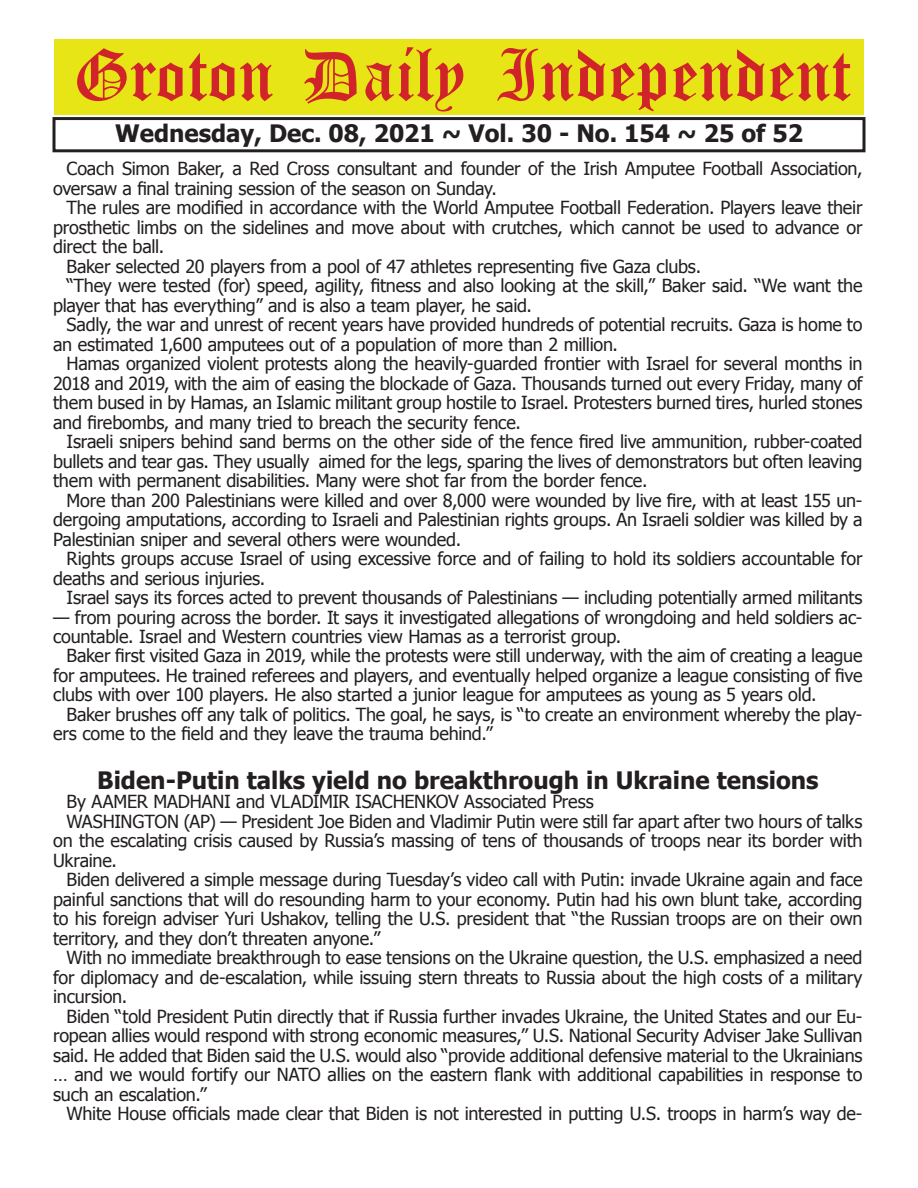
<style>
.page{position:relative;width:918px;height:1188px;background:#fff}
.page>*{position:absolute;margin:0;border:0;box-sizing:border-box;transform-origin:0 0}
.t1{font:54px "Old English Five";color:#d1232a}
.t2{font:700 24px "Tahoma";color:#231f20}
.t3{font:18px/19.5px "Tahoma";letter-spacing:-.01em;color:#231f20}
</style>
<div class="page">
<div style="left:52px;top:117px;width:814px;height:35px;border:3px solid #231f20"></div>
<div style="left:54px;top:40px;width:810px;height:75px;background:#e7e515"></div>
<h1 class="t1" style="left:73px;top:50px;width:779px">Groton Daily Independent</h1>
<h2 class="t2" style="left:115px;top:116px;width:689px">Wednesday, Dec. 08, 2021 ~ Vol. 30 - No. 154 ~ 25 of 52</h2>
<p class="t3" style="left:53px;top:158px;width:811px;text-indent:14px">Coach Simon Baker, a Red Cross consultant and founder of the Irish Amputee Football Association, oversaw a final training session of the season on Sunday.</p>
<p class="t3" style="left:67px;top:197px;width:797px">The rules are modified in accordance with the World Amputee Football Federation. Players leave their</p>
<p class="t3" style="left:53px;top:217px;width:811px">prosthetic limbs on the sidelines and move about with crutches, which cannot be used to advance or</p>
<p class="t3" style="left:53px;top:236px;width:113px">direct the ball.</p>
<p class="t3" style="left:67px;top:255px;width:636px">Baker selected 20 players from a pool of 47 athletes representing five Gaza clubs.</p>
<p class="t3" style="left:67px;top:275px;width:797px">“They were tested (for) speed, agility, fitness and also looking at the skill,” Baker said. “We want the</p>
<p class="t3" style="left:53px;top:294px;width:480px">player that has everything” and is also a team player, he said.</p>
<p class="t3" style="left:67px;top:314px;width:797px">Sadly, the war and unrest of recent years have provided hundreds of potential recruits. Gaza is home to</p>
<p class="t3" style="left:53px;top:333px;width:566px">an estimated 1,600 amputees out of a population of more than 2 million.</p>
<p class="t3" style="left:67px;top:353px;width:797px">Hamas organized violent protests along the heavily-guarded frontier with Israel for several months in</p>
<p class="t3" style="left:53px;top:372px;width:811px">2018 and 2019, with the aim of easing the blockade of Gaza. Thousands turned out every Friday, many of</p>
<p class="t3" style="left:53px;top:392px;width:811px">them bused in by Hamas, an Islamic militant group hostile to Israel. Protesters burned tires, hurled stones</p>
<p class="t3" style="left:53px;top:411px;width:469px">and firebombs, and many tried to breach the security fence.</p>
<p class="t3" style="left:67px;top:431px;width:797px">Israeli snipers behind sand berms on the other side of the fence fired live ammunition, rubber-coated</p>
<p class="t3" style="left:53px;top:450px;width:811px">bullets and tear gas. They usually aimed for the legs, sparing the lives of demonstrators but often leaving</p>
<p class="t3" style="left:53px;top:470px;width:596px">them with permanent disabilities. Many were shot far from the border fence.</p>
<p class="t3" style="left:67px;top:489px;width:797px">More than 200 Palestinians were killed and over 8,000 were wounded by live fire, with at least 155 un-</p>
<p class="t3" style="left:53px;top:509px;width:811px">dergoing amputations, according to Israeli and Palestinian rights groups. An Israeli soldier was killed by a</p>
<p class="t3" style="left:53px;top:528px;width:410px">Palestinian sniper and several others were wounded.</p>
<p class="t3" style="left:67px;top:548px;width:797px">Rights groups accuse Israel of using excessive force and of failing to hold its soldiers accountable for</p>
<p class="t3" style="left:53px;top:567px;width:214px">deaths and serious injuries.</p>
<p class="t3" style="left:67px;top:587px;width:797px">Israel says its forces acted to prevent thousands of Palestinians — including potentially armed militants</p>
<p class="t3" style="left:53px;top:606px;width:811px">— from pouring across the border. It says it investigated allegations of wrongdoing and held soldiers ac&shy;countable. Israel and Western countries view Hamas as a terrorist group.</p>
<p class="t3" style="left:53px;top:645px;width:811px;text-align:justify;text-indent:14px">Baker first visited Gaza in 2019, while the protests were still underway, with the aim of creating a league for amputees. He trained referees and players, and eventually helped organize a league consisting of five clubs with over 100 players. He also started a junior league for amputees as young as 5 years old.</p>
<p class="t3" style="left:53px;top:704px;width:811px;text-indent:14px">Baker brushes off any talk of politics. The goal, he says, is “to create an environment whereby the play&shy;ers come to the field and they leave the trauma behind.”</p>
<h2 class="t2" style="left:97px;top:763px;width:723px">Biden-Putin talks yield no breakthrough in Ukraine tensions</h2>
<p class="t3" style="left:67px;top:791px;width:529px">By AAMER MADHANI and VLADIMIR ISACHENKOV Associated Press</p>
<p class="t3" style="left:67px;top:811px;width:797px">WASHINGTON (AP) — President Joe Biden and Vladimir Putin were still far apart after two hours of talks</p>
<p class="t3" style="left:53px;top:830px;width:811px">on the escalating crisis caused by Russia’s massing of tens of thousands of troops near its border with</p>
<p class="t3" style="left:53px;top:850px;width:65px">Ukraine.</p>
<p class="t3" style="left:67px;top:869px;width:797px">Biden delivered a simple message during Tuesday’s video call with Putin: invade Ukraine again and face</p>
<p class="t3" style="left:53px;top:889px;width:811px">painful sanctions that will do resounding harm to your economy. Putin had his own blunt take, according</p>
<p class="t3" style="left:53px;top:908px;width:811px">to his foreign adviser Yuri Ushakov, telling the U.S. president that “the Russian troops are on their own</p>
<p class="t3" style="left:53px;top:928px;width:329px">territory, and they don’t threaten anyone.”</p>
<p class="t3" style="left:67px;top:947px;width:797px">With no immediate breakthrough to ease tensions on the Ukraine question, the U.S. emphasized a need</p>
<p class="t3" style="left:53px;top:967px;width:811px">for diplomacy and de-escalation, while issuing stern threats to Russia about the high costs of a military</p>
<p class="t3" style="left:53px;top:986px;width:76px">incursion.</p>
<p class="t3" style="left:67px;top:1006px;width:797px">Biden “told President Putin directly that if Russia further invades Ukraine, the United States and our Eu-</p>
<p class="t3" style="left:53px;top:1025px;width:811px">ropean allies would respond with strong economic measures,” U.S. National Security Adviser Jake Sullivan</p>
<p class="t3" style="left:53px;top:1045px;width:811px">said. He added that Biden said the U.S. would also “provide additional defensive material to the Ukrainians</p>
<p class="t3" style="left:53px;top:1064px;width:811px">… and we would fortify our NATO allies on the eastern flank with additional capabilities in response to</p>
<p class="t3" style="left:53px;top:1084px;width:155px">such an escalation.”</p>
<p class="t3" style="left:67px;top:1103px;width:797px">White House officials made clear that Biden is not interested in putting U.S. troops in harm’s way de-</p>
</div>
